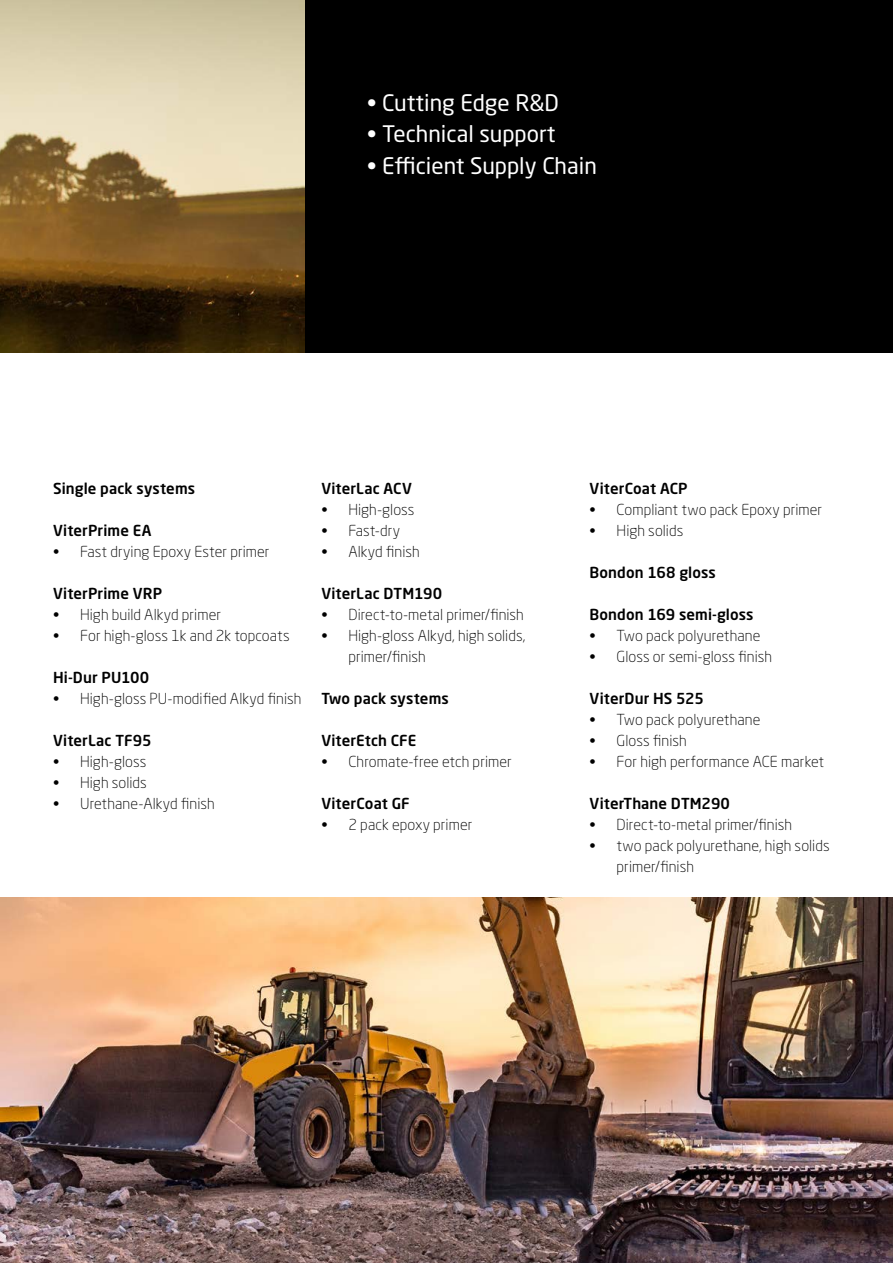
<style>
.page{position:relative;width:893px;height:1263px;background:#fff}
.page>*{position:absolute;margin:0;border:0;box-sizing:border-box;transform-origin:0 0}
.t1{font:22.5px "Neo Sans Pro";color:#fff}
.t2{font:300 15px/21px "Neo Sans Pro";letter-spacing:.005em;color:#000}
.t3{font:500 15px "Neo Sans Pro";letter-spacing:.01em;color:#000}
</style>
<div class="page">
<div style="left:304px;top:0;width:589px;height:353px;background:#000"></div>
<img style="left:0;top:0;width:304px;height:353px">
<img style="left:0;top:897px;width:893px;height:366px">
<h1 class="t1" style="left:367px;top:89px;width:194px">• Cutting Edge R&amp;D</h1>
<h1 class="t1" style="left:367px;top:120px;width:190px">• Technical support</h1>
<h1 class="t1" style="left:367px;top:152px;width:231px">• Efficient Supply Chain</h1>
<p class="t3" style="left:53px;top:479px;width:143px">Single pack systems</p>
<p class="t3" style="left:53px;top:521px;width:100px">ViterPrime EA</p>
<p class="t2" style="left:53px;top:541px;width:218px">• Fast drying Epoxy Ester primer</p>
<p class="t3" style="left:53px;top:584px;width:110px">ViterPrime VRP</p>
<p class="t2" style="left:53px;top:604px;width:169px">• High build Alkyd primer</p>
<p class="t2" style="left:53px;top:625px;width:238px">• For high-gloss 1k and 2k topcoats</p>
<p class="t3" style="left:53px;top:668px;width:98px">Hi-Dur PU100</p>
<p class="t2" style="left:53px;top:688px;width:250px">• High-gloss PU-modified Alkyd finish</p>
<p class="t3" style="left:53px;top:731px;width:100px">ViterLac TF95</p>
<p class="t2" style="left:53px;top:751px;width:95px">• High-gloss</p>
<p class="t2" style="left:53px;top:772px;width:95px">• High solids</p>
<p class="t2" style="left:53px;top:793px;width:163px">• Urethane-Alkyd finish</p>
<p class="t3" style="left:321px;top:479px;width:92px">ViterLac ACV</p>
<p class="t2" style="left:321px;top:499px;width:95px">• High-gloss</p>
<p class="t2" style="left:321px;top:520px;width:80px">• Fast-dry</p>
<p class="t2" style="left:321px;top:541px;width:100px">• Alkyd finish</p>
<p class="t3" style="left:321px;top:584px;width:122px">ViterLac DTM190</p>
<p class="t2" style="left:321px;top:604px;width:204px">• Direct-to-metal primer/finish</p>
<p class="t2" style="left:348px;top:625px;width:178px;text-indent:-27px">• High-gloss Alkyd, high solids, primer/finish</p>
<p class="t3" style="left:321px;top:689px;width:129px">Two pack systems</p>
<p class="t3" style="left:321px;top:731px;width:96px">ViterEtch CFE</p>
<p class="t2" style="left:321px;top:751px;width:192px">• Chromate-free etch primer</p>
<p class="t3" style="left:321px;top:794px;width:90px">ViterCoat GF</p>
<p class="t2" style="left:321px;top:814px;width:153px">• 2 pack epoxy primer</p>
<p class="t3" style="left:590px;top:479px;width:100px">ViterCoat ACP</p>
<p class="t2" style="left:590px;top:499px;width:234px">• Compliant two pack Epoxy primer</p>
<p class="t2" style="left:590px;top:520px;width:95px">• High solids</p>
<p class="t3" style="left:590px;top:563px;width:128px">Bondon 168 gloss</p>
<p class="t3" style="left:590px;top:605px;width:166px">Bondon 169 semi-gloss</p>
<p class="t2" style="left:590px;top:625px;width:172px">• Two pack polyurethane</p>
<p class="t2" style="left:590px;top:646px;width:184px">• Gloss or semi-gloss finish</p>
<p class="t3" style="left:590px;top:689px;width:116px">ViterDur HS 525</p>
<p class="t2" style="left:590px;top:709px;width:172px">• Two pack polyurethane</p>
<p class="t2" style="left:590px;top:730px;width:99px">• Gloss finish</p>
<p class="t2" style="left:590px;top:751px;width:236px">• For high performance ACE market</p>
<p class="t3" style="left:590px;top:794px;width:142px">ViterThane DTM290</p>
<p class="t2" style="left:590px;top:814px;width:204px">• Direct-to-metal primer/finish</p>
<p class="t2" style="left:617px;top:835px;width:214px;text-indent:-27px">• two pack polyurethane, high solids primer/finish</p>
</div>
